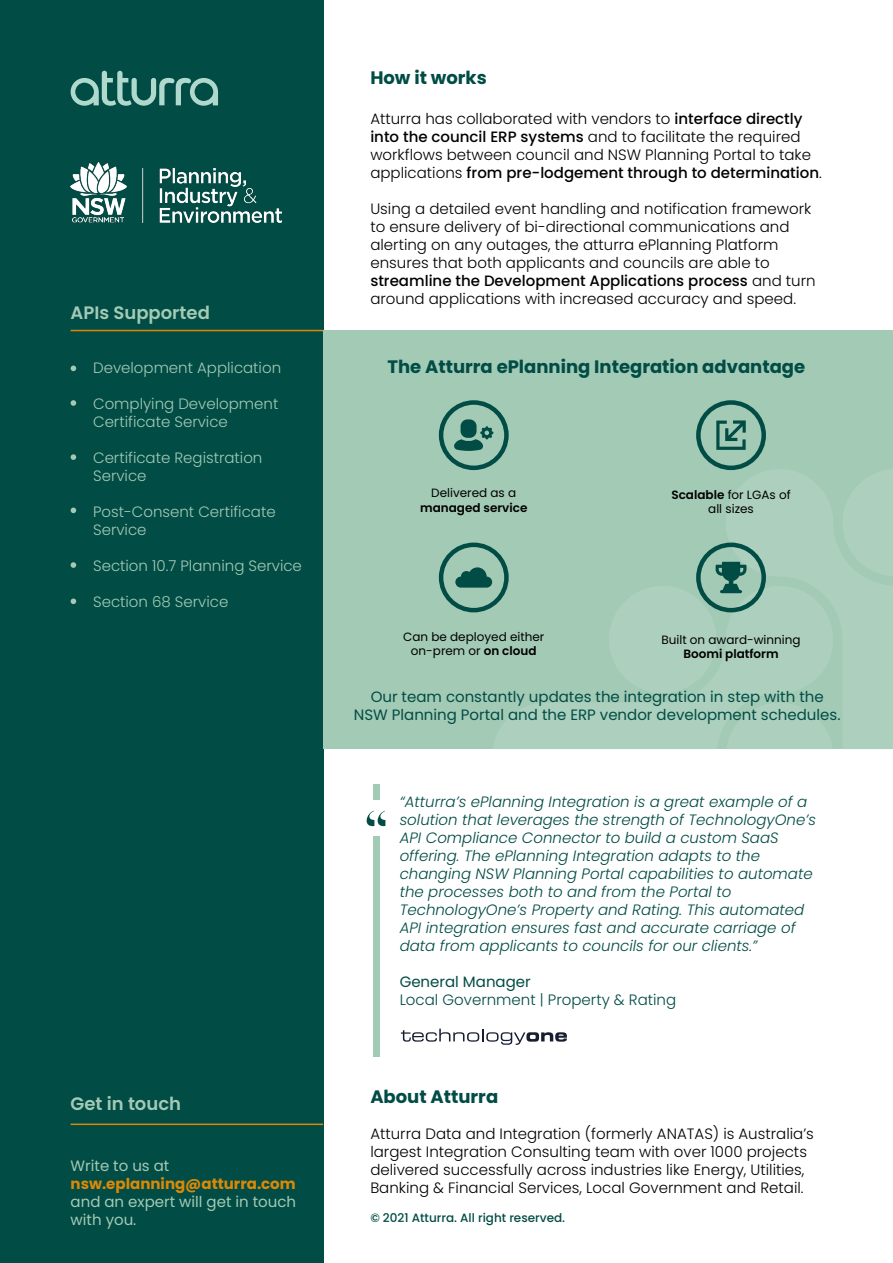
<style>
.page{position:relative;width:893px;height:1263px;background:#fff}
.page>*{position:absolute;margin:0;border:0;box-sizing:border-box;transform-origin:0 0}
.t1{font:700 18px "Poppins";color:#014c45}
.t2{font:600 18px "Poppins";color:#a3cab5}
.t3{font:300 15px/18px "Poppins";color:#000}
.t4{font:italic 300 15px/18px "Poppins";color:#014c45}
.t5{font:300 15px/18px "Poppins";color:#a3cab5}
.t6{font:15px/18px "Poppins";color:#014c45;text-align:center}
.t7{font:15px/18px "Poppins";color:#a3cab5}
.t8{font:300 15px "Poppins";color:#014c45}
.t9{font:700 15px "Poppins";color:#db8907}
.t10{font:12px/14.4px "Poppins";color:#000;text-align:center}
.t11{font:500 12px "Poppins";color:#014c45}
.t12{font:600 12px "Poppins";color:#000}
.s1{font-weight:500}
.s2{font-weight:600}
</style>
<div class="page">
<div style="left:0;top:0;width:323px;height:1263px;background:#014c45"></div>
<svg style="left:71px;top:71px;width:147px;height:35px"></svg>
<hr style="left:71px;top:330px;width:252px;height:1px;background:#db8907">
<hr style="left:71px;top:1123px;width:252px;height:2px;background:#db8907">
<img style="left:142px;top:167px;width:140px;height:55px">
<img style="left:70px;top:162px;width:58px;height:443px">
<div style="left:323px;top:330px;width:570px;height:419px;background:#a3cab5"></div>
<svg style="left:726px;top:469px;width:40px;height:117px;fill:#acd0bd"></svg>
<svg style="left:492px;top:586px;width:273px;height:27px"></svg>
<div style="left:439px;top:400px;width:70px;height:70px;border:4px solid #014c45;border-radius:50%"></div>
<div style="left:696px;top:400px;width:70px;height:70px;border:4px solid #014c45;border-radius:50%"></div>
<div style="left:439px;top:543px;width:70px;height:69px;border:4px solid #014c45;border-radius:50%"></div>
<div style="left:696px;top:543px;width:70px;height:69px;border:4px solid #014c45;border-radius:50%"></div>
<svg style="left:716px;top:562px;width:30px;height:31px"></svg>
<svg style="left:455px;top:567px;width:37px;height:21px"></svg>
<svg style="left:454px;top:419px;width:39px;height:32px"></svg>
<svg style="left:716px;top:420px;width:30px;height:30px"></svg>
<svg style="left:367px;top:811px;width:18px;height:16px"></svg>
<div style="left:373px;top:837px;width:6px;height:220px;background:#a3cab5"></div>
<div style="left:373px;top:784px;width:6px;height:16px;background:#a3cab5"></div>
<svg style="left:401px;top:1029px;width:166px;height:16px"></svg>
<p class="t2" style="left:71px;top:302px;width:141px">APIs Supported</p>
<p class="t5" style="left:93px;top:359px;width:190px">Development Application</p>
<p class="t5" style="left:93px;top:395px;width:187px">Complying Development<br>Certificate Service</p>
<p class="t5" style="left:93px;top:449px;width:171px">Certificate Registration<br>Service</p>
<p class="t5" style="left:93px;top:503px;width:184px">Post-Consent Certificate<br>Service</p>
<p class="t5" style="left:93px;top:557px;width:210px">Section 10.7 Planning Service</p>
<p class="t5" style="left:93px;top:593px;width:137px">Section 68 Service</p>
<p class="t2" style="left:71px;top:1093px;width:112px">Get in touch</p>
<p class="t7" style="left:71px;top:1157px;width:100px">Write to us at</p>
<p class="t9" style="left:71px;top:1175px;width:227px">nsw.eplanning@atturra.com</p>
<p class="t7" style="left:71px;top:1193px;width:227px">and an expert will get in touch with you.</p>
<p class="t1" style="left:370px;top:67px;width:118px">How it works</p>
<p class="t3" style="left:370px;top:110px;width:453px">Atturra has collaborated with vendors to <span class="s1">interface directly into the council ERP systems</span> and to facilitate the required workflows between council and NSW Planning Portal to take applications <span class="s1">from pre-lodgement through to determination</span>.</p>
<p class="t3" style="left:370px;top:200px;width:447px">Using a detailed event handling and notification framework to ensure delivery of bi-directional communications and alerting on any outages, the atturra ePlanning Platform ensures that both applicants and councils are able to <span class="s1">streamline the Development Applications process</span> and turn around applications with increased accuracy and speed.</p>
<p class="t1" style="left:387px;top:357px;width:419px">The Atturra ePlanning Integration advantage</p>
<p class="t10" style="left:431px;top:486px;width:86px">Delivered as a</p>
<p class="t12" style="left:420px;top:501px;width:109px">managed service</p>
<p class="t10" style="left:403px;top:629px;width:143px">Can be deployed either on-prem or <span class="s2">on cloud</span></p>
<p class="t10" style="left:671px;top:488px;width:121px"><span class="s2">Scalable</span> for LGAs of all sizes</p>
<p class="t10" style="left:661px;top:632px;width:141px">Built on award-winning</p>
<p class="t12" style="left:683px;top:647px;width:97px">Boomi platform</p>
<p class="t6" style="left:354px;top:688px;width:488px">Our team constantly updates the integration in step with the<br>NSW Planning Portal and the ERP vendor development schedules.</p>
<p class="t4" style="left:400px;top:793px;width:418px">“Atturra’s ePlanning Integration is a great example of a solution that leverages the strength of TechnologyOne’s API Compliance Connector to build a custom SaaS offering. The ePlanning Integration adapts to the changing NSW Planning Portal capabilities to automate the processes both to and from the Portal to TechnologyOne’s Property and Rating. This automated API integration ensures fast and accurate carriage of data from applicants to councils for our clients.”</p>
<p class="t6" style="left:400px;top:973px;width:133px">General Manager</p>
<p class="t8" style="left:400px;top:991px;width:278px">Local Government | Property &amp; Rating</p>
<p class="t1" style="left:370px;top:1086px;width:129px">About Atturra</p>
<p class="t3" style="left:370px;top:1125px;width:445px">Atturra Data and Integration (formerly ANATAS) is Australia’s largest Integration Consulting team with over 1000 projects delivered successfully across industries like Energy, Utilities, Banking &amp; Financial Services, Local Government and Retail.</p>
<p class="t11" style="left:370px;top:1211px;width:196px">© 2021 Atturra. All right reserved.</p>
</div>
